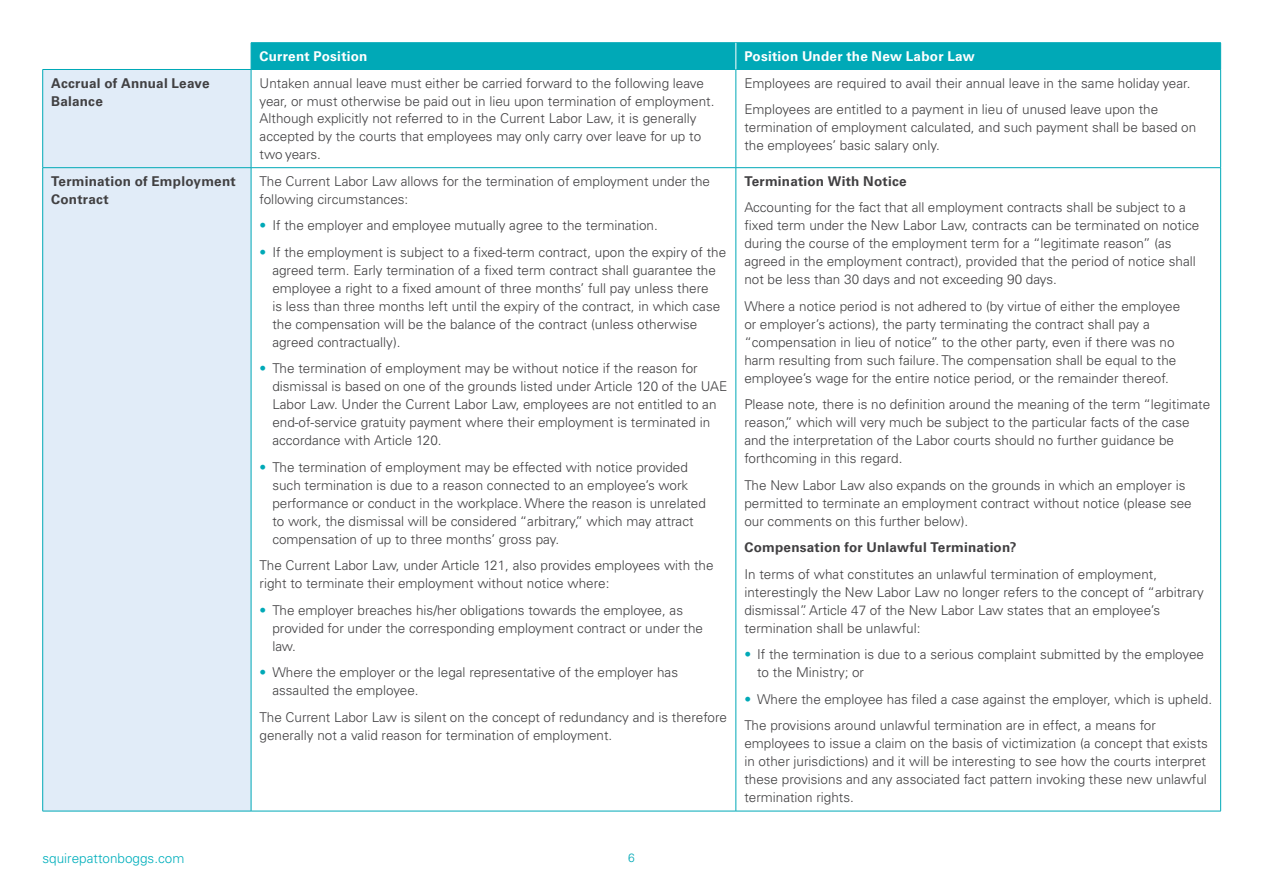
<style>
.page{position:relative;width:1263px;height:893px;background:#fff}
.page>*{position:absolute;margin:0;border:0;box-sizing:border-box;transform-origin:0 0}
.t1{font:300 13.5px/18px "Univers LTCYR 45";color:#414042}
.t2{font:700 13.5px/17.9px "Univers LTCYR 65";letter-spacing:.015em;color:#414042}
.t3{font:700 13.5px "Univers LTCYR 65";letter-spacing:.02em;color:#fff}
.t4{font:300 13.5px "Univers LTCYR 45";color:#00afbc}
.t5{font:300 12px "Univers LTCYR 45";color:#00a9b7}
.s1{color:#00a9b7}
</style>
<div class="page">
<div style="left:43px;top:70px;width:208px;height:741px;background:#e1ecf8"></div>
<hr style="left:251px;top:42px;width:485px;height:1px;background:#00a9b7">
<hr style="left:736px;top:42px;width:485px;height:1px;background:#00a9b7">
<hr style="left:43px;top:69px;width:208px;height:1px;background:#00a9b7">
<hr style="left:42px;top:70px;width:1px;height:97px;background:#00a9b7">
<hr style="left:251px;top:69px;width:485px;height:1px;background:#00a9b7">
<hr style="left:251px;top:70px;width:1px;height:97px;background:#00a9b7">
<hr style="left:736px;top:69px;width:485px;height:1px;background:#00a9b7">
<hr style="left:736px;top:70px;width:1px;height:97px;background:#00a9b7">
<hr style="left:1220px;top:70px;width:1px;height:97px;background:#00a9b7">
<hr style="left:43px;top:167px;width:208px;height:1px;background:#00a9b7">
<hr style="left:42px;top:168px;width:1px;height:643px;background:#00a9b7">
<hr style="left:251px;top:167px;width:485px;height:1px;background:#00a9b7">
<hr style="left:251px;top:168px;width:1px;height:643px;background:#00a9b7">
<hr style="left:736px;top:167px;width:485px;height:1px;background:#00a9b7">
<hr style="left:736px;top:168px;width:1px;height:643px;background:#00a9b7">
<hr style="left:1220px;top:168px;width:1px;height:643px;background:#00a9b7">
<hr style="left:43px;top:811px;width:208px;height:1px;background:#00a9b7">
<hr style="left:251px;top:811px;width:485px;height:1px;background:#00a9b7">
<hr style="left:736px;top:811px;width:485px;height:1px;background:#00a9b7">
<div style="left:251px;top:43px;width:970px;height:26px;background:#00a9b7"></div>
<p class="t3" style="left:260px;top:47px;width:109px">Current Position</p>
<p class="t3" style="left:744px;top:47px;width:232px">Position Under the New Labor Law</p>
<p class="t2" style="left:51px;top:73px;width:160px">Accrual of Annual Leave<br>Balance</p>
<p class="t1" style="left:260px;top:74px;width:456px">Untaken annual leave must either be carried forward to the following leave year, or must otherwise be paid out in lieu upon termination of employment.<br>Although explicitly not referred to in the Current Labor Law, it is generally accepted by the courts that employees may only carry over leave for up to two years.</p>
<p class="t1" style="left:744px;top:69px;width:447px;line-height:26.4px">Employees are required to avail their annual leave in the same holiday year.<br>Employees are entitled to a payment in lieu of unused leave upon the</p>
<p class="t1" style="left:744px;top:118px;width:453px">termination of employment calculated, and such payment shall be based on the employees’ basic salary only.</p>
<p class="t2" style="left:51px;top:171px;width:186px">Termination of Employment<br>Contract</p>
<p class="t1" style="left:260px;top:172px;width:452px">The Current Labor Law allows for the termination of employment under the following circumstances:</p>
<p class="t1" style="left:260px;top:216px;width:400px"><span class="s1">•</span> If the employer and employee mutually agree to the termination.</p>
<p class="t1" style="left:272px;top:243px;width:455px;text-indent:-13px"><span class="s1">•</span> If the employment is subject to a fixed-term contract, upon the expiry of the agreed term. Early termination of a fixed term contract shall guarantee the employee a right to a fixed amount of three months’ full pay unless there<br>is less than three months left until the expiry of the contract, in which case the compensation will be the balance of the contract (unless otherwise agreed contractually).</p>
<p class="t1" style="left:272px;top:359px;width:456px;text-indent:-13px"><span class="s1">•</span> The termination of employment may be without notice if the reason for dismissal is based on one of the grounds listed under Article 120 of the UAE Labor Law. Under the Current Labor Law, employees are not entitled to an end-of-service gratuity payment where their employment is terminated in accordance with Article 120.</p>
<p class="t1" style="left:272px;top:458px;width:435px;text-indent:-13px"><span class="s1">•</span> The termination of employment may be effected with notice provided such termination is due to a reason connected to an employee’s work performance or conduct in the workplace. Where the reason is unrelated to work, the dismissal will be considered “arbitrary,” which may attract compensation of up to three months’ gross pay.</p>
<p class="t1" style="left:260px;top:556px;width:455px">The Current Labor Law, under Article 121, also provides employees with the right to terminate their employment without notice where:</p>
<p class="t1" style="left:272px;top:601px;width:432px;text-indent:-13px"><span class="s1">•</span> The employer breaches his/her obligations towards the employee, as provided for under the corresponding employment contract or under the law.</p>
<p class="t1" style="left:272px;top:663px;width:407px;text-indent:-13px"><span class="s1">•</span> Where the employer or the legal representative of the employer has assaulted the employee.</p>
<p class="t1" style="left:260px;top:708px;width:469px">The Current Labor Law is silent on the concept of redundancy and is therefore generally not a valid reason for termination of employment.</p>
<p class="t2" style="left:744px;top:171px;width:164px">Termination With Notice</p>
<p class="t1" style="left:744px;top:198px;width:456px">Accounting for the fact that all employment contracts shall be subject to a fixed term under the New Labor Law, contracts can be terminated on notice during the course of the employment term for a “legitimate reason” (as agreed in the employment contract), provided that the period of notice shall not be less than 30 days and not exceeding 90 days.</p>
<p class="t1" style="left:744px;top:297px;width:437px">Where a notice period is not adhered to (by virtue of either the employee or employer’s actions), the party terminating the contract shall pay a “compensation in lieu of notice” to the other party, even if there was no harm resulting from such failure. The compensation shall be equal to the employee’s wage for the entire notice period, or the remainder thereof.</p>
<p class="t1" style="left:744px;top:395px;width:467px">Please note, there is no definition around the meaning of the term “legitimate reason,” which will very much be subject to the particular facts of the case and the interpretation of the Labor courts should no further guidance be forthcoming in this regard.</p>
<p class="t1" style="left:744px;top:476px;width:449px">The New Labor Law also expands on the grounds in which an employer is permitted to terminate an employment contract without notice (please see our comments on this further below).</p>
<p class="t2" style="left:744px;top:538px;width:274px">Compensation for Unlawful Termination?</p>
<p class="t1" style="left:744px;top:565px;width:461px">In terms of what constitutes an unlawful termination of employment, interestingly the New Labor Law no longer refers to the concept of “arbitrary dismissal”. Article 47 of the New Labor Law states that an employee’s termination shall be unlawful:</p>
<p class="t1" style="left:757px;top:645px;width:448px;text-indent:-13px"><span class="s1">•</span> If the termination is due to a serious complaint submitted by the employee to the Ministry; or</p>
<p class="t1" style="left:744px;top:685px;width:469px;line-height:26.5px"><span class="s1">•</span> Where the employee has filed a case against the employer, which is upheld.<br>The provisions around unlawful termination are in effect, a means for</p>
<p class="t1" style="left:744px;top:734px;width:465px">employees to issue a claim on the basis of victimization (a concept that exists in other jurisdictions) and it will be interesting to see how the courts interpret these provisions and any associated fact pattern invoking these new unlawful termination rights.</p>
<p class="t4" style="left:43px;top:850px;width:143px">squirepattonboggs.com</p>
<p class="t5" style="left:628px;top:850px;width:8px">6</p>
</div>
